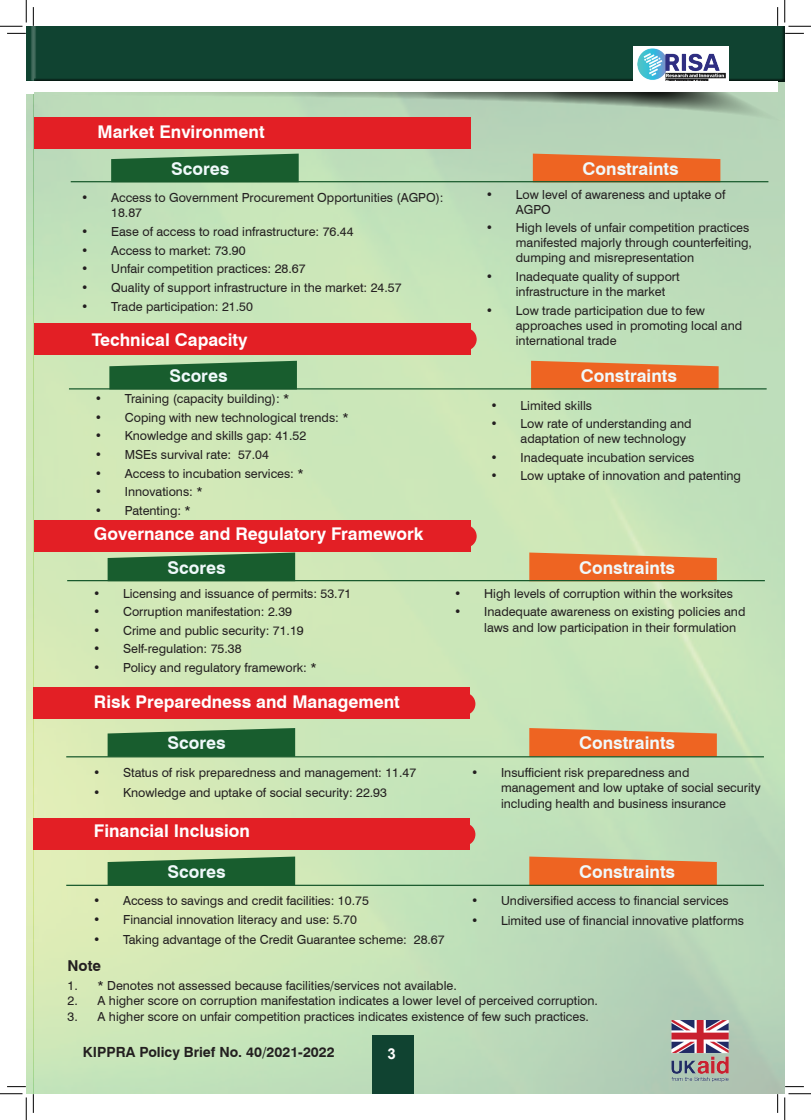
<style>
.page{position:relative;width:811px;height:1120px;background:#fff}
.page>*{position:absolute;margin:0;border:0;box-sizing:border-box;transform-origin:0 0}
.t1{font:700 17.5px "Swiss 721 BT";color:#fff}
.t2{font:700 17.5px "Swiss 721 BT";color:#f0f9fb}
.t3{font:700 15px "Swiss 721 BT";color:#231f20}
.t4{font:700 15px "Arial";color:#fff}
.t5{font:700 14px "Swiss 721 BT";color:#231f20}
.t6{font:12.5px/15px "Swiss 721 BT";color:#231f20}
</style>
<div class="page">
<img style="left:26px;top:128px;width:759px;height:965px">
<svg style="left:33px;top:84px;width:752px;height:44px;background:#a9c5aa"></svg>
<div style="left:33px;top:26px;width:752px;height:58px;background:#104331"></div>
<svg style="left:26px;top:94px;width:7px;height:35px"></svg>
<div style="left:26px;top:26px;width:8px;height:59px;background:#231f20;opacity:.75"></div>
<div style="left:372px;top:1034px;width:42px;height:59px;background:#104331"></div>
<img style="left:670px;top:1019px;width:59px;height:66px">
<div style="left:633px;top:46px;width:95px;height:41px;background:#fff"></div>
<img style="left:637px;top:48px;width:89px;height:33px">
<div style="left:33px;top:82px;width:744px;height:10px;background:#fff"></div>
<div style="left:26px;top:82px;width:7px;height:10px;background:#fff"></div>
<svg style="left:109px;top:360px;width:188px;height:28px;background:#2e6e3f"></svg>
<svg style="left:531px;top:360px;width:187px;height:28px;background:#e87335"></svg>
<div style="left:34px;top:323px;width:436px;height:31px;background:#e31f25"></div>
<div style="left:455px;top:328px;width:22px;height:22px;background:#e31f25;border-radius:50%"></div>
<div style="left:34px;top:520px;width:436px;height:31px;background:#e31f25"></div>
<div style="left:455px;top:525px;width:22px;height:22px;background:#e31f25;border-radius:50%"></div>
<div style="left:33px;top:687px;width:436px;height:31px;background:#e31f25"></div>
<div style="left:453px;top:692px;width:22px;height:22px;background:#e31f25;border-radius:50%"></div>
<div style="left:33px;top:818px;width:436px;height:31px;background:#e31f25"></div>
<div style="left:453px;top:823px;width:22px;height:22px;background:#e31f25;border-radius:50%"></div>
<hr style="left:69px;top:388px;width:697px;height:1px;background:#195a2d">
<div style="left:34px;top:117px;width:436px;height:31px;background:#e31f25"></div>
<svg style="left:111px;top:153px;width:188px;height:28px;background:#2c6d3e"></svg>
<svg style="left:533px;top:153px;width:187px;height:28px;background:#e77133"></svg>
<hr style="left:71px;top:181px;width:697px;height:1px;background:#195a2d">
<svg style="left:108px;top:552px;width:187px;height:28px;background:#2d6d3e"></svg>
<svg style="left:529px;top:552px;width:188px;height:28px;background:#e97334"></svg>
<hr style="left:67px;top:580px;width:698px;height:1px;background:#195a2d">
<svg style="left:108px;top:727px;width:187px;height:29px;background:#306f3f"></svg>
<svg style="left:529px;top:727px;width:188px;height:29px;background:#e87436"></svg>
<hr style="left:66px;top:756px;width:698px;height:1px;background:#195a2d">
<svg style="left:108px;top:856px;width:187px;height:28px;background:#2e6d3e"></svg>
<svg style="left:529px;top:856px;width:188px;height:28px;background:#e87234"></svg>
<hr style="left:66px;top:884px;width:698px;height:1px;background:#195a2d">
<svg style="left:7px;top:33px;width:19px;height:1px"></svg>
<svg style="left:785px;top:33px;width:19px;height:1px"></svg>
<svg style="left:33px;top:7px;width:1px;height:19px"></svg>
<svg style="left:33px;top:1093px;width:1px;height:19px"></svg>
<svg style="left:777px;top:7px;width:1px;height:19px"></svg>
<svg style="left:777px;top:1093px;width:1px;height:19px"></svg>
<svg style="left:0;top:0;width:27px;height:27px"></svg>
<svg style="left:0;top:1093px;width:27px;height:26px"></svg>
<svg style="left:784px;top:0;width:27px;height:27px"></svg>
<svg style="left:784px;top:1093px;width:27px;height:26px"></svg>
<h1 class="t1" style="left:97px;top:121px;width:169px">Market Environment</h1>
<h1 class="t2" style="left:171px;top:158px;width:60px">Scores</h1>
<h1 class="t2" style="left:582px;top:158px;width:98px">Constraints</h1>
<p class="t6" style="left:111px;top:190px;width:334px;text-indent:-30px">• Access to Government Procurement Opportunities (AGPO):<br>18.87</p>
<p class="t6" style="left:81px;top:223px;width:274px">• Ease of access to road infrastructure: 76.44</p>
<p class="t6" style="left:81px;top:242px;width:166px">• Access to market: 73.90</p>
<p class="t6" style="left:81px;top:260px;width:226px">• Unfair competition practices: 28.67</p>
<p class="t6" style="left:81px;top:279px;width:322px">• Quality of support infrastructure in the market: 24.57</p>
<p class="t6" style="left:81px;top:299px;width:173px">• Trade participation: 21.50</p>
<h1 class="t1" style="left:92px;top:329px;width:157px">Technical Capacity</h1>
<p class="t6" style="left:516px;top:186px;width:211px;text-indent:-30px">• Low level of awareness and uptake of<br>AGPO</p>
<p class="t6" style="left:516px;top:220px;width:238px;text-indent:-30px">• High levels of unfair competition practices manifested majorly through counterfeiting, dumping and misrepresentation</p>
<p class="t6" style="left:516px;top:268px;width:165px;text-indent:-30px">• Inadequate quality of support infrastructure in the market</p>
<p class="t6" style="left:516px;top:302px;width:228px;text-indent:-30px">• Low trade participation due to few approaches used in promoting local and international trade</p>
<h1 class="t2" style="left:169px;top:365px;width:60px">Scores</h1>
<h1 class="t2" style="left:581px;top:365px;width:98px">Constraints</h1>
<p class="t6" style="left:490px;top:397px;width:103px">• Limited skills</p>
<p class="t6" style="left:520px;top:415px;width:172px;text-indent:-30px">• Low rate of understanding and adaptation of new technology</p>
<p class="t6" style="left:490px;top:449px;width:205px">• Inadequate incubation services</p>
<p class="t6" style="left:490px;top:467px;width:252px">• Low uptake of innovation and patenting</p>
<p class="t6" style="left:95px;top:391px;width:196px">• Training (capacity building): *</p>
<p class="t6" style="left:95px;top:409px;width:255px">• Coping with new technological trends: *</p>
<p class="t6" style="left:95px;top:428px;width:213px">• Knowledge and skills gap: 41.52</p>
<p class="t6" style="left:95px;top:446px;width:176px">• MSEs survival rate: 57.04</p>
<p class="t6" style="left:95px;top:465px;width:210px">• Access to incubation services: *</p>
<p class="t6" style="left:95px;top:483px;width:109px">• Innovations: *</p>
<p class="t6" style="left:95px;top:502px;width:98px">• Patenting: *</p>
<h1 class="t1" style="left:94px;top:523px;width:331px">Governance and Regulatory Framework</h1>
<h1 class="t2" style="left:168px;top:556px;width:60px">Scores</h1>
<h1 class="t2" style="left:579px;top:556px;width:98px">Constraints</h1>
<p class="t6" style="left:454px;top:585px;width:280px">• High levels of corruption within the worksites</p>
<p class="t6" style="left:484px;top:603px;width:263px;line-height:16.2px;text-indent:-30px">• Inadequate awareness on existing policies and laws and low participation in their formulation</p>
<p class="t6" style="left:93px;top:585px;width:260px">• Licensing and issuance of permits: 53.71</p>
<p class="t6" style="left:93px;top:603px;width:200px">• Corruption manifestation: 2.39</p>
<p class="t6" style="left:93px;top:622px;width:212px">• Crime and public security: 71.19</p>
<p class="t6" style="left:93px;top:640px;width:150px">• Self-regulation: 75.38</p>
<p class="t6" style="left:93px;top:659px;width:225px">• Policy and regulatory framework: *</p>
<h1 class="t1" style="left:94px;top:691px;width:307px">Risk Preparedness and Management</h1>
<h1 class="t2" style="left:168px;top:732px;width:60px">Scores</h1>
<h1 class="t2" style="left:579px;top:732px;width:98px">Constraints</h1>
<p class="t6" style="left:501px;top:764px;width:261px;text-indent:-30px">• Insufficient risk preparedness and management and low uptake of social security</p>
<p class="t6" style="left:501px;top:795px;width:226px">including health and business insurance</p>
<p class="t6" style="left:93px;top:764px;width:325px">• Status of risk preparedness and management: 11.47</p>
<p class="t6" style="left:93px;top:784px;width:295px">• Knowledge and uptake of social security: 22.93</p>
<h1 class="t1" style="left:94px;top:819px;width:158px">Financial Inclusion</h1>
<h1 class="t2" style="left:168px;top:860px;width:60px">Scores</h1>
<h1 class="t2" style="left:579px;top:860px;width:98px">Constraints</h1>
<p class="t6" style="left:471px;top:892px;width:259px">• Undiversified access to financial services</p>
<p class="t6" style="left:471px;top:912px;width:274px">• Limited use of financial innovative platforms</p>
<p class="t6" style="left:93px;top:892px;width:277px">• Access to savings and credit facilities: 10.75</p>
<p class="t6" style="left:93px;top:911px;width:265px">• Financial innovation literacy and use: 5.70</p>
<p class="t6" style="left:93px;top:930px;width:353px">• Taking advantage of the Credit Guarantee scheme: 28.67</p>
<p class="t3" style="left:67px;top:956px;width:35px">Note</p>
<p class="t6" style="left:67px;top:977px;width:391px">1. * Denotes not assessed because facilities/services not available.</p>
<p class="t6" style="left:67px;top:992px;width:532px">2. A higher score on corruption manifestation indicates a lower level of perceived corruption.</p>
<p class="t6" style="left:67px;top:1008px;width:523px">3. A higher score on unfair competition practices indicates existence of few such practices.</p>
<p class="t5" style="left:83px;top:1042px;width:253px">KIPPRA Policy Brief No. 40/2021-2022</p>
<p class="t4" style="left:387px;top:1043px;width:10px">3</p>
</div>
